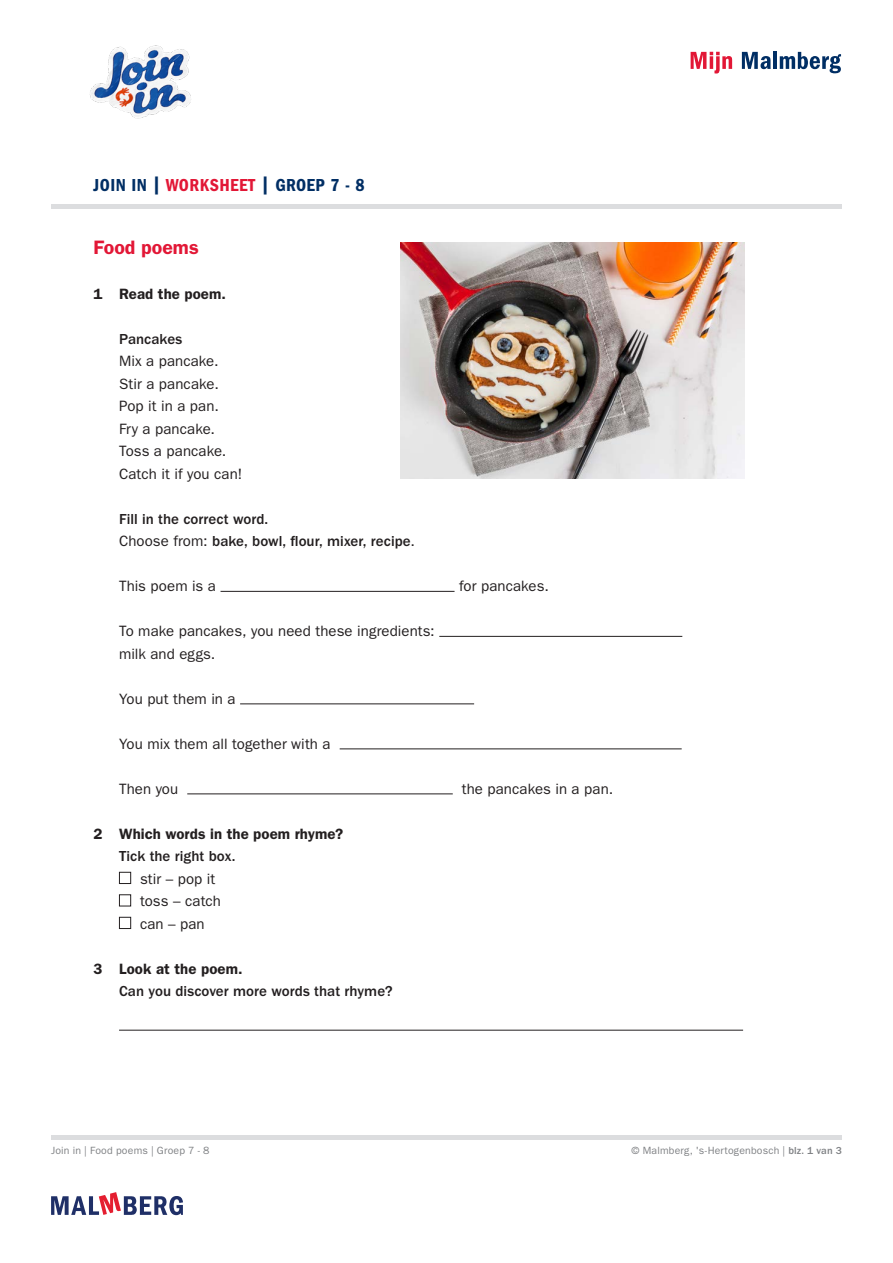
<style>
.page{position:relative;width:893px;height:1263px;background:#fff}
.page>*{position:absolute;margin:0;border:0;box-sizing:border-box;transform-origin:0 0}
.plat{font:600 19.5px "ITC Franklin Gothic Std";color:#e21736}
.IB_KOP{font:18px "ITC Franklin Gothic Std Dm Cd";letter-spacing:.025em;color:#002e64}
.plat-2{font:15px/22.5px "ITC Franklin Gothic Std";letter-spacing:.005em;color:#231f20}
.plat-3{font:500 15px "ITC Franklin Gothic Std";color:#231f20}
.plat-4{font:600 15px "ITC Franklin Gothic Std";letter-spacing:.005em;color:#231f20}
.plat-5{font:10.5px "ITC Franklin Gothic Std";letter-spacing:.02em;color:#808285}
.s1{color:#e21736}
.s2{font-weight:400}
.s3{font-weight:500}
</style>
<div class="page">
<hr style="left:51px;top:205px;width:791px;height:4px;background:#dcdddf">
<svg style="left:691px;top:52px;width:41px;height:22px"></svg>
<svg style="left:742px;top:52px;width:29px;height:17px"></svg>
<hr style="left:773px;top:52px;width:4px;height:17px;background:#002e64">
<svg style="left:780px;top:52px;width:61px;height:21px"></svg>
<div style="left:51px;top:1135px;width:791px;height:5px;background:#dcdddf"></div>
<svg style="left:51px;top:1192px;width:132px;height:23px"></svg>
<hr style="left:221px;top:591px;width:234px;height:1px;background:#231f20">
<hr style="left:439px;top:636px;width:243px;height:1px;background:#231f20">
<hr style="left:240px;top:704px;width:234px;height:1px;background:#231f20">
<hr style="left:340px;top:749px;width:342px;height:1px;background:#231f20">
<hr style="left:187px;top:794px;width:266px;height:1px;background:#231f20">
<hr style="left:119px;top:1030px;width:624px;height:1px;background:#231f20">
<div style="left:119px;top:872px;width:12px;height:12px;border:1px solid #231f20"></div>
<div style="left:119px;top:894px;width:12px;height:12px;border:1px solid #231f20"></div>
<div style="left:119px;top:917px;width:12px;height:12px;border:1px solid #231f20"></div>
<img style="left:89px;top:45px;width:102px;height:74px">
<img style="left:401px;top:243px;width:343px;height:236px">
<p class="IB_KOP" style="left:94px;top:175px;width:273px">JOIN IN | <span class="s1">WORKSHEET</span> | GROEP 7 - 8</p>
<p class="plat" style="left:94px;top:236px;width:107px">Food poems</p>
<p class="plat-4" style="left:94px;top:285px;width:134px">1 Read the poem.</p>
<p class="plat-3" style="left:119px;top:330px;width:65px">Pancakes</p>
<p class="plat-2" style="left:119px;top:350px;width:101px">Mix a pancake.</p>
<p class="plat-2" style="left:119px;top:373px;width:101px">Stir a pancake.</p>
<p class="plat-2" style="left:119px;top:395px;width:101px">Pop it in a pan.</p>
<p class="plat-2" style="left:119px;top:418px;width:98px">Fry a pancake.</p>
<p class="plat-2" style="left:119px;top:440px;width:109px">Toss a pancake.</p>
<p class="plat-2" style="left:119px;top:463px;width:125px">Catch it if you can!</p>
<p class="plat-3" style="left:119px;top:510px;width:151px">Fill in the correct word.</p>
<p class="plat-3" style="left:119px;top:533px;width:297px"><span class="s2">Choose from:</span> bake, bowl, flour, mixer, recipe<span class="s2">.</span></p>
<p class="plat-2" style="left:119px;top:575px;width:98px">This poem is a</p>
<p class="plat-2" style="left:459px;top:575px;width:91px">for pancakes.</p>
<p class="plat-2" style="left:119px;top:620px;width:317px">To make pancakes, you need these ingredients: milk and eggs.</p>
<p class="plat-2" style="left:119px;top:688px;width:118px">You put them in a</p>
<p class="plat-2" style="left:119px;top:733px;width:213px">You mix them all together with a</p>
<p class="plat-2" style="left:119px;top:778px;width:61px">Then you</p>
<p class="plat-2" style="left:462px;top:778px;width:153px">the pancakes in a pan.</p>
<p class="plat-4" style="left:94px;top:825px;width:251px">2 Which words in the poem rhyme?</p>
<p class="plat-3" style="left:119px;top:848px;width:118px">Tick the right box.</p>
<p class="plat-2" style="left:140px;top:868px;width:77px">stir – pop it</p>
<p class="plat-2" style="left:140px;top:890px;width:82px">toss – catch</p>
<p class="plat-2" style="left:140px;top:913px;width:66px">can – pan</p>
<p class="plat-4" style="left:94px;top:960px;width:151px">3 Look at the poem.</p>
<p class="plat-3" style="left:119px;top:983px;width:275px">Can you discover more words that rhyme?</p>
<p class="plat-5" style="left:51px;top:1144px;width:160px">Join in | Food poems | Groep 7 - 8</p>
<p class="plat-5" style="left:632px;top:1144px;width:212px">© Malmberg, 's-Hertogenbosch | <span class="s3">blz. 1 van 3</span></p>
</div>
